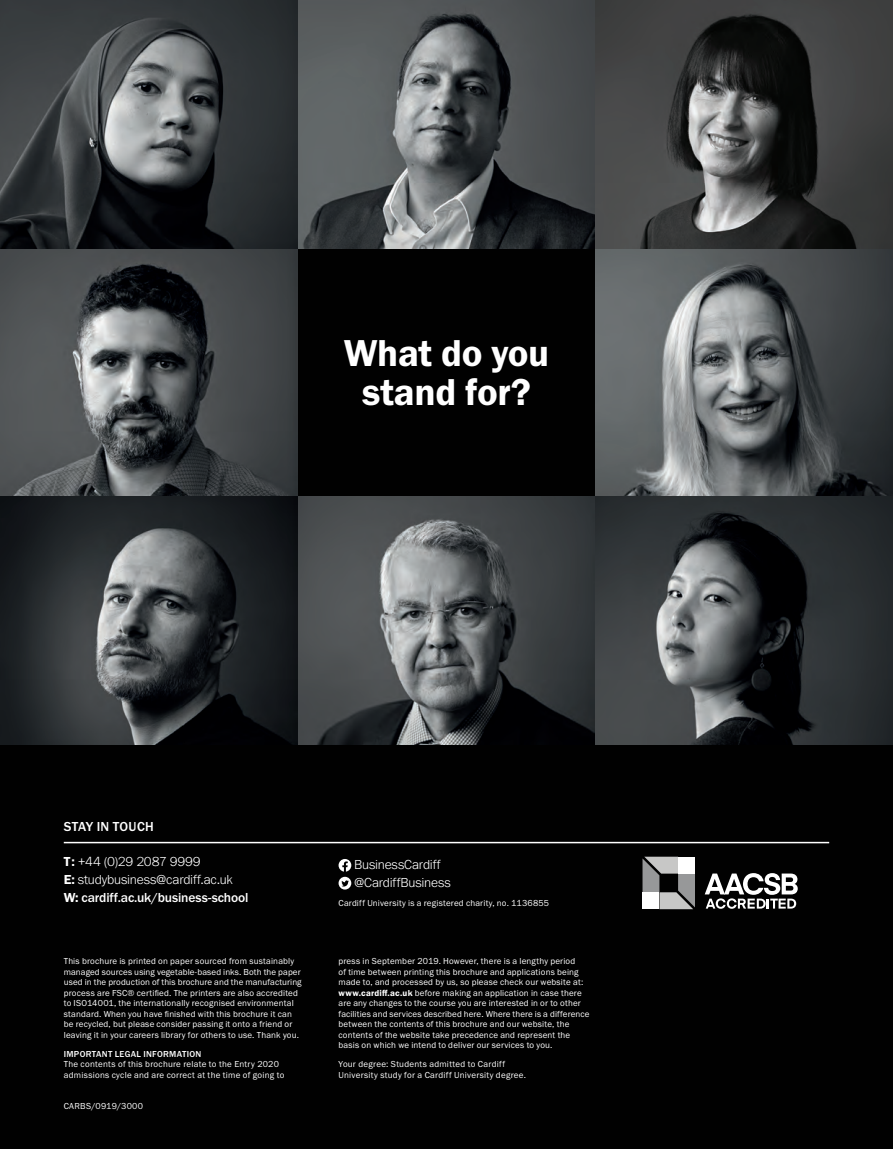
<style>
.page{position:relative;width:893px;height:1149px;background:#fff}
.page>*{position:absolute;margin:0;border:0;box-sizing:border-box;transform-origin:0 0}
.t1{font:38.7px/38.7px "Franklin Gothic URW Dem";letter-spacing:-.01em;color:#fff;text-align:center}
.Body_copy{font:300 13.5px "Franklin Gothic URW";letter-spacing:-.015em;color:#fff}
.Body_copy-2{font:500 13.5px "Franklin Gothic URW";letter-spacing:-.01em;color:#fff}
._02_Subhead{font:500 13.5px "Franklin Gothic URW";letter-spacing:.02em;color:#fff}
._02_Subhead-2{font:9px/10.5px "Franklin Gothic URW Boo";letter-spacing:.02em;color:#fff}
.s1{font-family:"Franklin Gothic URW Dem";font-weight:400}
.s2{font-family:"Franklin Gothic URW";font-weight:500}
.s3{font-family:"Franklin Gothic URW Dem"}
</style>
<div class="page">
<div style="left:0;top:0;width:893px;height:1148px;background:#010101"></div>
<img style="left:0;top:248px;width:298px;height:248px">
<img style="left:0;top:496px;width:595px;height:248px">
<img style="left:0;top:0;width:595px;height:248px">
<svg style="left:642px;top:856px;width:53px;height:52px"></svg>
<div style="left:642px;top:892px;width:17px;height:16px;background:#fff"></div>
<svg style="left:705px;top:873px;width:93px;height:35px"></svg>
<hr style="left:64px;top:841px;width:765px;height:2px;background:#fff">
<svg style="left:339px;top:859px;width:12px;height:30px"></svg>
<img style="left:595px;top:0;width:298px;height:744px">
<p class="t1" style="left:344px;top:333px;width:207px">What do you stand for?</p>
<p class="_02_Subhead" style="left:64px;top:818px;width:92px">STAY IN TOUCH</p>
<p class="Body_copy" style="left:64px;top:852px;width:138px"><span class="s1">T:</span> +44 (0)29 2087 9999</p>
<p class="Body_copy" style="left:64px;top:870px;width:170px"><span class="s1">E:</span> studybusiness@cardiff.ac.uk</p>
<p class="Body_copy-2" style="left:64px;top:888px;width:186px"><span class="s1">W:</span> cardiff.ac.uk/business-school</p>
<p class="_02_Subhead-2" style="left:64px;top:955px;width:239px">This brochure is printed on paper sourced from sustainably managed sources using vegetable-based inks. Both the paper used in the production of this brochure and the manufacturing process are FSC® certified. The printers are also accredited to ISO14001, the internationally recognised environmental standard. When you have finished with this brochure it can be recycled, but please consider passing it onto a friend or leaving it in your careers library for others to use. Thank you.</p>
<p class="_02_Subhead-2" style="left:64px;top:1047px;width:222px"><span class="s2">IMPORTANT LEGAL INFORMATION<br></span>The contents of this brochure relate to the Entry 2020 admissions cycle and are correct at the time of going to</p>
<p class="_02_Subhead-2" style="left:64px;top:1099px;width:81px">CARBS/0919/3000</p>
<p class="Body_copy" style="left:354px;top:856px;width:88px">BusinessCardiff</p>
<p class="Body_copy" style="left:354px;top:874px;width:98px">@CardiffBusiness</p>
<p class="_02_Subhead-2" style="left:339px;top:897px;width:212px">Cardiff University is a registered charity, no. 1136855</p>
<p class="_02_Subhead-2" style="left:339px;top:955px;width:252px">press in September 2019. However, there is a lengthy period<br>of time between printing this brochure and applications being made to, and processed by us, so please check our website at: <span class="s3">www.cardiff.ac.uk</span> before making an application in case there are any changes to the course you are interested in or to other facilities and services described here. Where there is a difference between the contents of this brochure and our website, the contents of the website take precedence and represent the basis on which we intend to deliver our services to you.</p>
<p class="_02_Subhead-2" style="left:339px;top:1058px;width:189px">Your degree: Students admitted to Cardiff<br>University study for a Cardiff University degree.</p>
</div>
